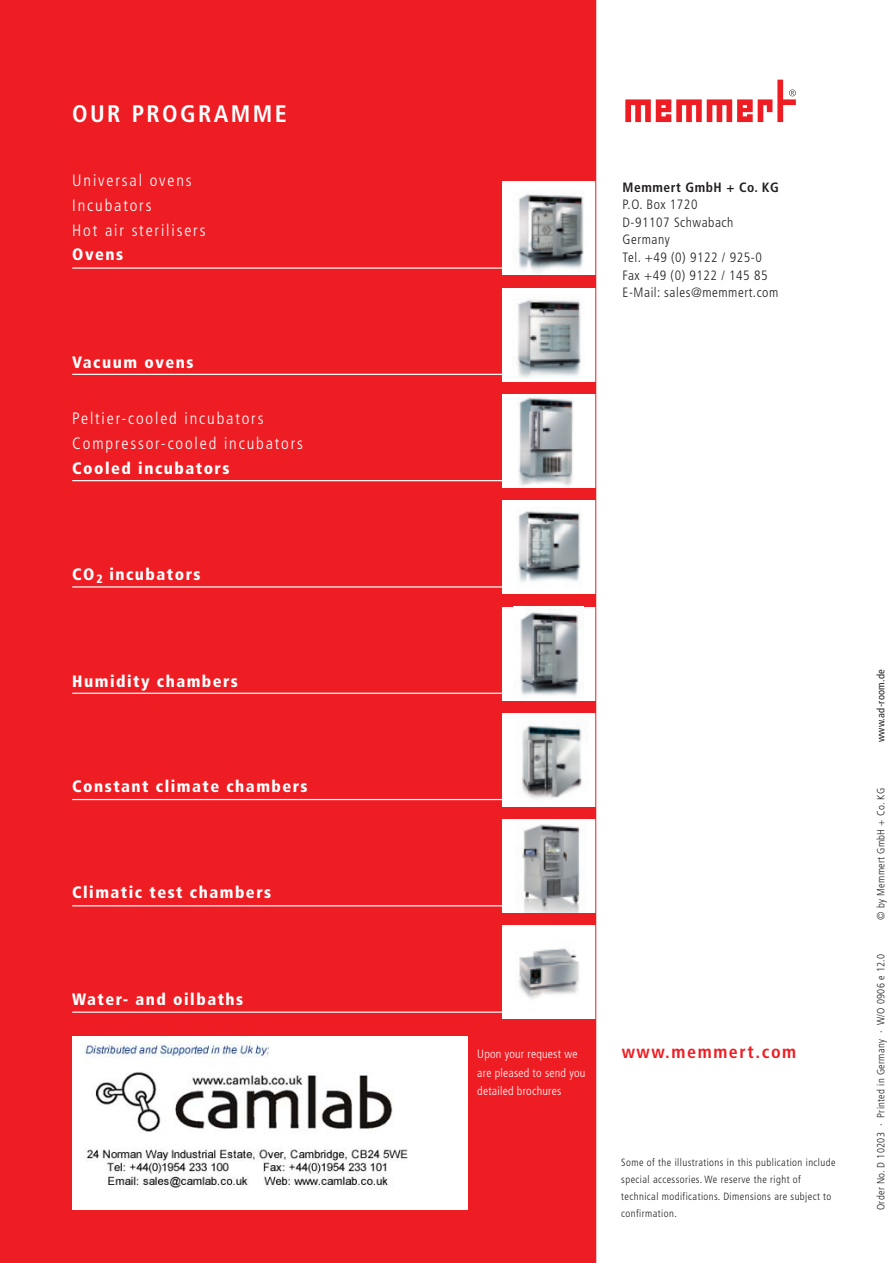
<style>
.page{position:relative;width:893px;height:1263px;background:#fff}
.page>*{position:absolute;margin:0;border:0;box-sizing:border-box;transform-origin:0 0}
.t1{font:700 condensed 24px "Frutiger";letter-spacing:.1em;color:#fff}
.t2{font:700 condensed 18px "Frutiger";letter-spacing:.09em;color:#ee1d23}
.t3{font:900 condensed 16.5px "Frutiger";letter-spacing:.09em;color:#fff}
.t4{font:300 condensed 16.5px/24.8px "Frutiger";letter-spacing:.11em;color:#fff}
.t5{font:300 condensed 13.5px/17.5px "Frutiger";letter-spacing:.04em;color:#231f20}
.t6{font:700 condensed 13.5px "Frutiger";letter-spacing:.04em;color:#231f20}
.t7{font:300 condensed 12px/18.5px "Frutiger";letter-spacing:.015em;color:#fff}
.t8{font:300 condensed 10.5px/17px "Frutiger";letter-spacing:.04em;color:#231f20}
.t9{font:condensed 10.5px "Frutiger";letter-spacing:.03em;color:#231f20}
</style>
<div class="page">
<div style="left:0;top:0;width:595px;height:1263px;background:#ee1d23"></div>
<div style="left:502px;top:288px;width:93px;height:93px;background:#fff"></div>
<img style="left:517px;top:299px;width:66px;height:79px">
<div style="left:502px;top:394px;width:93px;height:94px;background:#fff"></div>
<img style="left:518px;top:397px;width:56px;height:89px">
<div style="left:502px;top:500px;width:93px;height:94px;background:#fff"></div>
<img style="left:518px;top:511px;width:63px;height:71px">
<div style="left:502px;top:607px;width:93px;height:93px;background:#fff"></div>
<img style="left:520px;top:612px;width:61px;height:88px">
<div style="left:502px;top:925px;width:93px;height:94px;background:#fff"></div>
<img style="left:518px;top:948px;width:61px;height:51px">
<div style="left:72px;top:1036px;width:396px;height:174px;background:#fff"></div>
<div style="left:502px;top:182px;width:93px;height:93px;background:#fff"></div>
<img style="left:518px;top:193px;width:66px;height:81px">
<div style="left:502px;top:713px;width:93px;height:94px;background:#fff"></div>
<img style="left:521px;top:724px;width:67px;height:75px">
<div style="left:502px;top:819px;width:93px;height:94px;background:#fff"></div>
<img style="left:522px;top:824px;width:58px;height:89px">
<hr style="left:72px;top:267px;width:437px;height:2px;background:#fff">
<hr style="left:72px;top:374px;width:437px;height:1px;background:#fff">
<hr style="left:72px;top:480px;width:437px;height:1px;background:#fff">
<hr style="left:72px;top:586px;width:437px;height:2px;background:#fff">
<hr style="left:72px;top:693px;width:437px;height:1px;background:#fff">
<hr style="left:72px;top:1012px;width:437px;height:1px;background:#fff">
<hr style="left:72px;top:799px;width:437px;height:1px;background:#fff">
<hr style="left:72px;top:905px;width:437px;height:1px;background:#fff">
<hr style="left:595px;top:0;width:1px;height:1263px;background:#ee1d23">
<svg style="left:625px;top:80px;width:171px;height:42px"></svg>
<img style="left:84px;top:1039px;width:324px;height:150px">
<h1 class="t1" style="left:72px;top:102px;width:216px">OUR PROGRAMME</h1>
<h3 class="t4" style="left:72px;top:169px;width:135px">Universal ovens<br>Incubators<br>Hot air sterilisers</h3>
<h3 class="t3" style="left:72px;top:247px;width:52px">Ovens</h3>
<h3 class="t3" style="left:72px;top:354px;width:123px">Vacuum ovens</h3>
<h3 class="t4" style="left:72px;top:407px;width:232px">Peltier-cooled incubators<br>Compressor-cooled incubators</h3>
<h3 class="t3" style="left:72px;top:460px;width:159px">Cooled incubators</h3>
<h3 class="t3" style="left:72px;top:567px;width:130px">CO<sub>2</sub> incubators</h3>
<h3 class="t3" style="left:72px;top:673px;width:167px">Humidity chambers</h3>
<h3 class="t3" style="left:72px;top:778px;width:237px">Constant climate chambers</h3>
<h3 class="t3" style="left:72px;top:885px;width:200px">Climatic test chambers</h3>
<h3 class="t3" style="left:72px;top:992px;width:173px">Water- and oilbaths</h3>
<p class="t6" style="left:622px;top:181px;width:158px">Memmert GmbH + Co. KG</p>
<p class="t5" style="left:622px;top:197px;width:157px">P.O. Box 1720<br>D-91107 Schwabach<br>Germany<br>Tel. +49 (0) 9122 / 925-0<br>Fax +49 (0) 9122 / 145 85<br>E-Mail: sales@memmert.com</p>
<p class="t7" style="left:477px;top:1045px;width:110px">Upon your request we are pleased to send you detailed brochures</p>
<h2 class="t2" style="left:622px;top:1043px;width:176px">www.memmert.com</h2>
<p class="t8" style="left:621px;top:1154px;width:216px">Some of the illustrations in this publication include special accessories. We reserve the right of technical modifications. Dimensions are subject to confirmation.</p>
<p class="t9" style="left:876px;top:742px;width:75px;rotate:-90deg">www.ad-room.de</p>
<p class="t8" style="left:873px;top:920px;width:133px;rotate:-90deg">© by Memmert GmbH + Co. KG</p>
<p class="t8" style="left:873px;top:1210px;width:258px;rotate:-90deg">Order No. D 10203 · Printed in Germany · W/O 0906 e 12.0</p>
</div>
